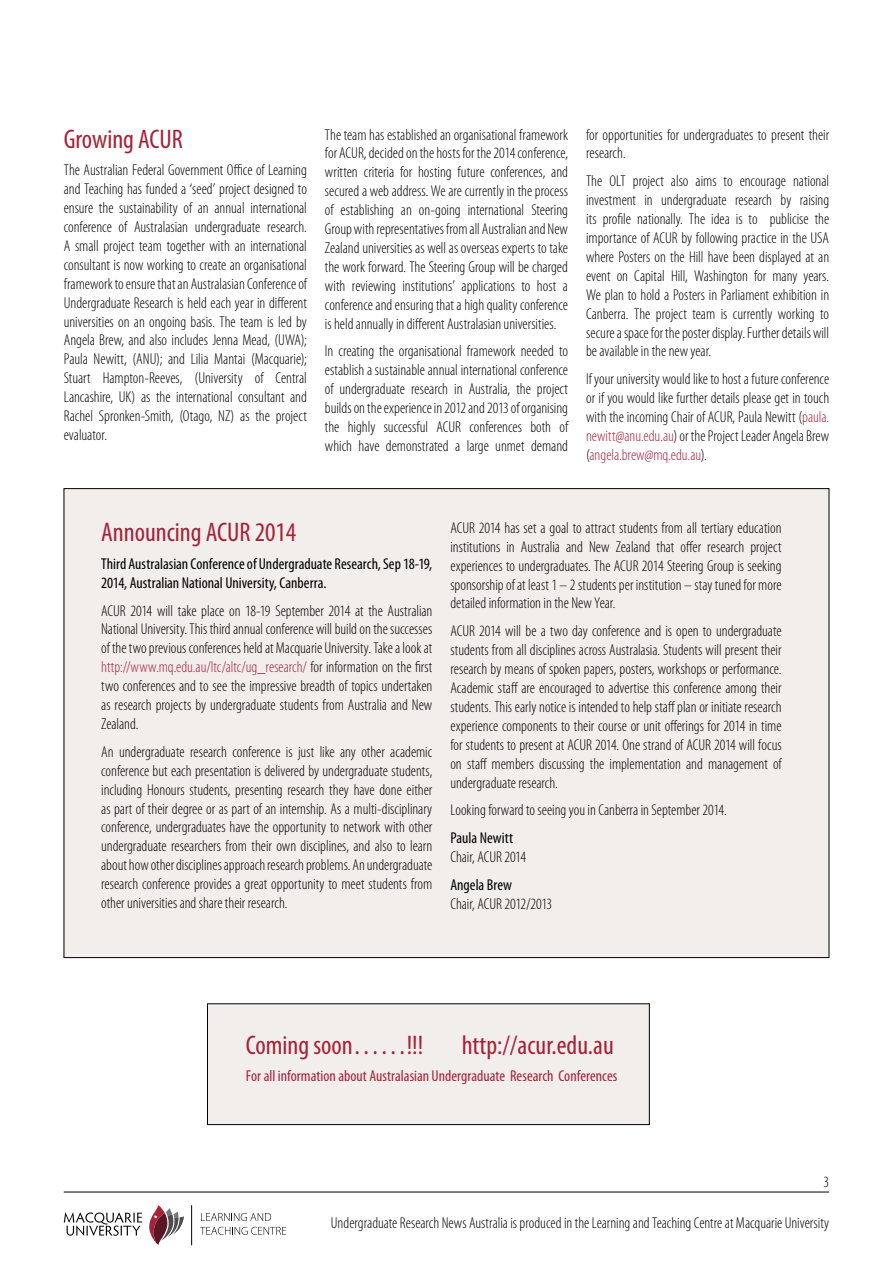
<style>
.page{position:relative;width:893px;height:1263px;background:#fff}
.page>*{position:absolute;margin:0;border:0;box-sizing:border-box;transform-origin:0 0}
.Head_1{font:condensed 27px "Myriad Pro";color:#a52238}
.Body{font:300 condensed 15.75px/18.9px "Myriad Pro";color:#000;text-align:justify}
.Body-2{font:condensed 15.75px/18.9px "Myriad Pro";color:#000}
.Body-3{font:condensed 15.75px "Myriad Pro";color:#a52238}
.s1{color:#a52238}
.s2{font-weight:400}
</style>
<div class="page">
<svg style="left:64px;top:1212px;width:78px;height:24px"></svg>
<hr style="left:191px;top:1205px;width:1px;height:40px;background:#000">
<svg style="left:149px;top:1205px;width:35px;height:40px"></svg>
<svg style="left:201px;top:1213px;width:70px;height:8px"></svg>
<svg style="left:200px;top:1227px;width:86px;height:8px"></svg>
<hr style="left:64px;top:1192px;width:765px;height:1px;background:#000">
<div style="left:64px;top:489px;width:765px;height:468px;background:#f2eeec"></div>
<div style="left:207px;top:1004px;width:442px;height:120px;background:#f2eeec"></div>
<div style="left:207px;top:1003px;width:442px;height:122px;border:1px solid #000"></div>
<h1 class="Head_1" style="left:64px;top:123px;width:121px">Growing ACUR</h1>
<p class="Body" style="left:64px;top:161px;width:245px">The Australian Federal Government Office of Learning and Teaching has funded a ‘seed’ project designed to ensure the sustainability of an annual international conference of Australasian undergraduate research.<br>A small project team together with an international consultant is now working to create an organisational framework to ensure that an Australasian Conference of Undergraduate Research is held each year in different universities on an ongoing basis. The team is led by Angela Brew, and also includes Jenna Mead, (UWA); Paula Newitt, (ANU); and Lilia Mantai (Macquarie); Stuart Hampton-Reeves, (University of Central Lancashire, UK) as the international consultant and Rachel Spronken-Smith, (Otago, NZ) as the project evaluator.</p>
<p class="Body" style="left:325px;top:125px;width:245px">The team has established an organisational framework for ACUR, decided on the hosts for the 2014 conference, written criteria for hosting future conferences, and secured a web address. We are currently in the process of establishing an on-going international Steering Group with representatives from all Australian and New Zealand universities as well as overseas experts to take the work forward. The Steering Group will be charged with reviewing institutions’ applications to host a conference and ensuring that a high quality conference is held annually in different Australasian universities.</p>
<p class="Body" style="left:325px;top:342px;width:245px">In creating the organisational framework needed to establish a sustainable annual international conference of undergraduate research in Australia, the project builds on the experience in 2012 and 2013 of organising the highly successful ACUR conferences both of which have demonstrated a large unmet demand</p>
<p class="Body" style="left:586px;top:125px;width:245px">for opportunities for undergraduates to present their research.</p>
<p class="Body" style="left:586px;top:172px;width:245px">The OLT project also aims to encourage national investment in undergraduate research by raising its profile nationally. The idea is to publicise the importance of ACUR by following practice in the USA where Posters on the Hill have been displayed at an event on Capital Hill, Washington for many years.<br>We plan to hold a Posters in Parliament exhibition in Canberra. The project team is currently working to secure a space for the poster display. Further details will be available in the new year.</p>
<p class="Body" style="left:586px;top:370px;width:245px">If your university would like to host a future conference or if you would like further details please get in touch with the incoming Chair of ACUR, Paula Newitt (<span class="s1">paula. newitt@anu.edu.au</span>) or the Project Leader Angela Brew (<span class="s1">angela.brew@mq.edu.au</span>).</p>
<h1 class="Head_1" style="left:101px;top:516px;width:197px">Announcing ACUR 2014</h1>
<p class="Body-2" style="left:101px;top:554px;width:333px">Third Australasian Conference of Undergraduate Research, Sep 18-19,<br>2014, Australian National University, Canberra.</p>
<p class="Body" style="left:101px;top:601px;width:333px">ACUR 2014 will take place on 18-19 September 2014 at the Australian National University. This third annual conference will build on the successes of the two previous conferences held at Macquarie University. Take a look at <span class="s1">http://www.mq.edu.au/ltc/altc/ug_research/</span> for information on the first two conferences and to see the impressive breadth of topics undertaken as research projects by undergraduate students from Australia and New Zealand.</p>
<p class="Body" style="left:101px;top:742px;width:333px">An undergraduate research conference is just like any other academic conference but each presentation is delivered by undergraduate students, including Honours students, presenting research they have done either as part of their degree or as part of an internship. As a multi-disciplinary conference, undergraduates have the opportunity to network with other undergraduate researchers from their own disciplines, and also to learn about how other disciplines approach research problems. An undergraduate research conference provides a great opportunity to meet students from other universities and share their research.</p>
<p class="Body" style="left:450px;top:518px;width:333px">ACUR 2014 has set a goal to attract students from all tertiary education institutions in Australia and New Zealand that offer research project experiences to undergraduates. The ACUR 2014 Steering Group is seeking sponsorship of at least 1 – 2 students per institution – stay tuned for more detailed information in the New Year.</p>
<p class="Body" style="left:450px;top:622px;width:333px">ACUR 2014 will be a two day conference and is open to undergraduate students from all disciplines across Australasia. Students will present their research by means of spoken papers, posters, workshops or performance.<br>Academic staff are encouraged to advertise this conference among their students. This early notice is intended to help staff plan or initiate research experience components to their course or unit offerings for 2014 in time for students to present at ACUR 2014. One strand of ACUR 2014 will focus on staff members discussing the implementation and management of undergraduate research.</p>
<p class="Body" style="left:450px;top:801px;width:278px">Looking forward to seeing you in Canberra in September 2014.</p>
<p class="Body" style="left:450px;top:829px;width:77px"><span class="s2">Paula Newitt<br></span>Chair, ACUR 2014</p>
<p class="Body" style="left:450px;top:875px;width:103px"><span class="s2">Angela Brew<br></span>Chair, ACUR 2012/2013</p>
<h1 class="Head_1" style="left:246px;top:1028px;width:179px">Coming soon……!!!</h1>
<h1 class="Head_1" style="left:462px;top:1028px;width:153px">http://acur.edu.au</h1>
<p class="Body-3" style="left:246px;top:1066px;width:373px">For all information about Australasian Undergraduate Research Conferences</p>
<p class="Body" style="left:823px;top:1172px;width:7px">3</p>
<p class="Body" style="left:331px;top:1213px;width:500px">Undergraduate Research News Australia is produced in the Learning and Teaching Centre at Macquarie University</p>
</div>
